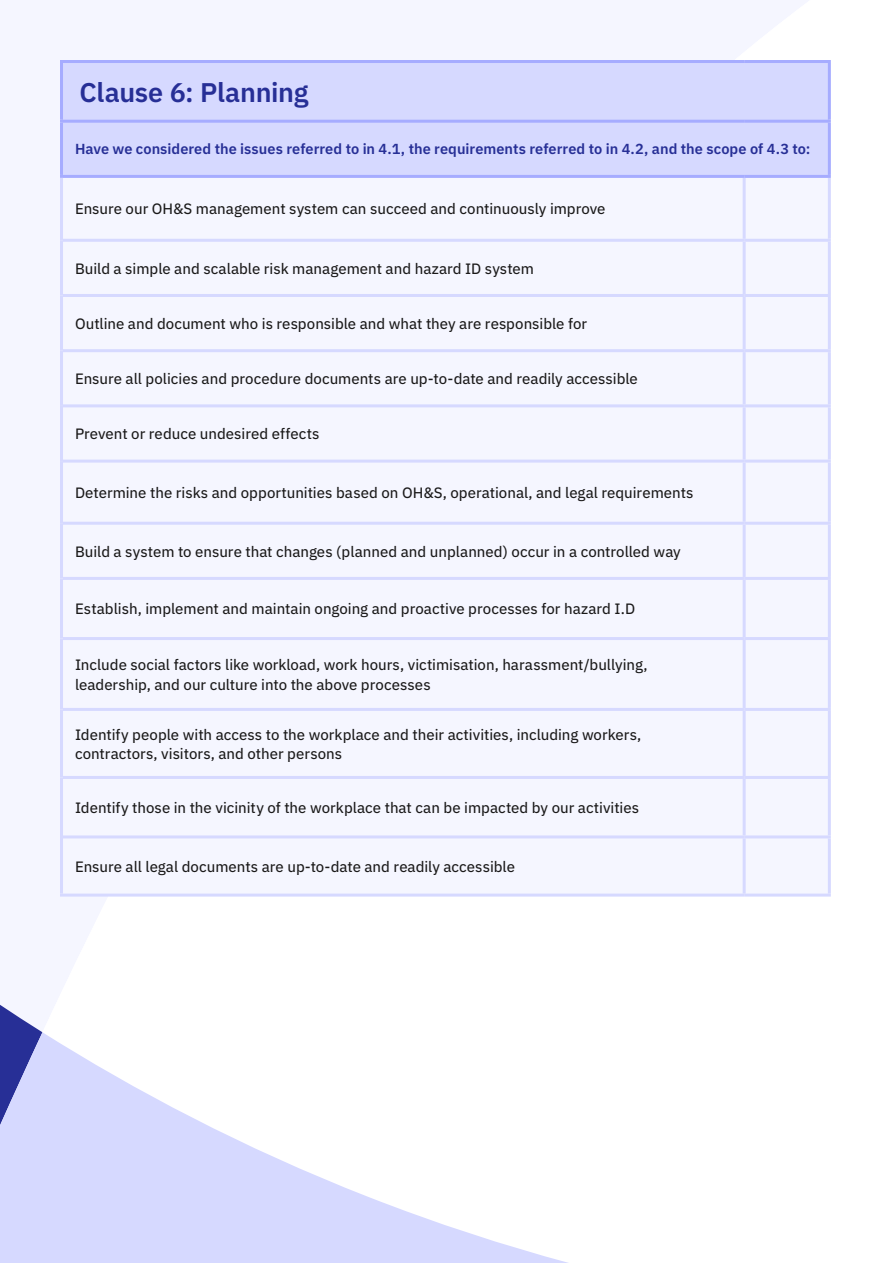
<style>
.page{position:relative;width:893px;height:1263px;background:#fff}
.page>*{position:absolute;margin:0;border:0;box-sizing:border-box;transform-origin:0 0}
.Table_title{font:600 27px "IBM Plex Sans";letter-spacing:-.01em;color:#272f96}
.Bulleted_list_for_tables{font:15px/19.5px "IBM Plex Sans Text";color:#1a1919}
.Table_title-2{font:600 14.55px "IBM Plex Sans";letter-spacing:.005em;color:#272f96}
</style>
<div class="page">
<svg style="left:0;top:1005px;width:42px;height:27px"></svg>
<svg style="left:0;top:1032px;width:568px;height:231px"></svg>
<div style="left:63px;top:63px;width:765px;height:112px;background:#d6d9ff"></div>
<div style="left:63px;top:178px;width:765px;height:715px;background:#f5f6ff"></div>
<hr style="left:828px;top:63px;width:3px;height:57px;background:#a6acff">
<hr style="left:743px;top:178px;width:3px;height:61px;background:#d6d9ff">
<hr style="left:743px;top:242px;width:3px;height:52px;background:#d6d9ff">
<hr style="left:743px;top:297px;width:3px;height:52px;background:#d6d9ff">
<hr style="left:743px;top:352px;width:3px;height:52px;background:#d6d9ff">
<hr style="left:743px;top:407px;width:3px;height:53px;background:#d6d9ff">
<hr style="left:743px;top:463px;width:3px;height:59px;background:#d6d9ff">
<hr style="left:743px;top:525px;width:3px;height:52px;background:#d6d9ff">
<hr style="left:743px;top:580px;width:3px;height:57px;background:#d6d9ff">
<hr style="left:743px;top:640px;width:3px;height:68px;background:#d6d9ff">
<hr style="left:743px;top:711px;width:3px;height:65px;background:#d6d9ff">
<hr style="left:743px;top:779px;width:3px;height:56px;background:#d6d9ff">
<hr style="left:743px;top:838px;width:3px;height:55px;background:#d6d9ff">
<hr style="left:828px;top:178px;width:3px;height:61px;background:#d6d9ff">
<hr style="left:828px;top:242px;width:3px;height:52px;background:#d6d9ff">
<hr style="left:828px;top:297px;width:3px;height:52px;background:#d6d9ff">
<hr style="left:828px;top:352px;width:3px;height:52px;background:#d6d9ff">
<hr style="left:828px;top:407px;width:3px;height:53px;background:#d6d9ff">
<hr style="left:828px;top:463px;width:3px;height:59px;background:#d6d9ff">
<hr style="left:828px;top:525px;width:3px;height:52px;background:#d6d9ff">
<hr style="left:828px;top:580px;width:3px;height:57px;background:#d6d9ff">
<hr style="left:828px;top:640px;width:3px;height:68px;background:#d6d9ff">
<hr style="left:828px;top:711px;width:3px;height:65px;background:#d6d9ff">
<hr style="left:828px;top:779px;width:3px;height:56px;background:#d6d9ff">
<hr style="left:828px;top:838px;width:3px;height:55px;background:#d6d9ff">
<hr style="left:60px;top:60px;width:684px;height:3px;background:#a6acff">
<hr style="left:60px;top:63px;width:3px;height:57px;background:#a6acff">
<hr style="left:744px;top:60px;width:87px;height:3px;background:#a6acff">
<hr style="left:60px;top:120px;width:684px;height:3px;background:#a6acff">
<hr style="left:744px;top:120px;width:87px;height:3px;background:#a6acff">
<hr style="left:60px;top:123px;width:3px;height:52px;background:#a6acff">
<hr style="left:60px;top:175px;width:684px;height:3px;background:#a6acff">
<hr style="left:828px;top:123px;width:3px;height:52px;background:#a6acff">
<hr style="left:744px;top:175px;width:87px;height:3px;background:#a6acff">
<hr style="left:63px;top:239px;width:681px;height:3px;background:#d6d9ff">
<hr style="left:63px;top:294px;width:681px;height:3px;background:#d6d9ff">
<hr style="left:63px;top:349px;width:681px;height:3px;background:#d6d9ff">
<hr style="left:63px;top:404px;width:681px;height:3px;background:#d6d9ff">
<hr style="left:63px;top:460px;width:681px;height:3px;background:#d6d9ff">
<hr style="left:63px;top:522px;width:681px;height:3px;background:#d6d9ff">
<hr style="left:63px;top:577px;width:681px;height:3px;background:#d6d9ff">
<hr style="left:63px;top:637px;width:681px;height:3px;background:#d6d9ff">
<hr style="left:63px;top:708px;width:681px;height:3px;background:#d6d9ff">
<hr style="left:63px;top:776px;width:681px;height:3px;background:#d6d9ff">
<hr style="left:63px;top:835px;width:681px;height:3px;background:#d6d9ff">
<hr style="left:60px;top:893px;width:684px;height:3px;background:#d6d9ff">
<hr style="left:744px;top:239px;width:87px;height:3px;background:#d6d9ff">
<hr style="left:744px;top:294px;width:87px;height:3px;background:#d6d9ff">
<hr style="left:744px;top:349px;width:87px;height:3px;background:#d6d9ff">
<hr style="left:744px;top:404px;width:87px;height:3px;background:#d6d9ff">
<hr style="left:744px;top:460px;width:87px;height:3px;background:#d6d9ff">
<hr style="left:744px;top:522px;width:87px;height:3px;background:#d6d9ff">
<hr style="left:744px;top:577px;width:87px;height:3px;background:#d6d9ff">
<hr style="left:744px;top:637px;width:87px;height:3px;background:#d6d9ff">
<hr style="left:744px;top:708px;width:87px;height:3px;background:#d6d9ff">
<hr style="left:744px;top:776px;width:87px;height:3px;background:#d6d9ff">
<hr style="left:744px;top:835px;width:87px;height:3px;background:#d6d9ff">
<hr style="left:744px;top:893px;width:87px;height:3px;background:#d6d9ff">
<hr style="left:60px;top:178px;width:3px;height:62px;background:#d6d9ff">
<hr style="left:60px;top:240px;width:3px;height:55px;background:#d6d9ff">
<hr style="left:60px;top:295px;width:3px;height:56px;background:#d6d9ff">
<hr style="left:60px;top:351px;width:3px;height:55px;background:#d6d9ff">
<hr style="left:60px;top:406px;width:3px;height:55px;background:#d6d9ff">
<hr style="left:60px;top:461px;width:3px;height:62px;background:#d6d9ff">
<hr style="left:60px;top:523px;width:3px;height:55px;background:#d6d9ff">
<hr style="left:60px;top:578px;width:3px;height:60px;background:#d6d9ff">
<hr style="left:60px;top:638px;width:3px;height:71px;background:#d6d9ff">
<hr style="left:60px;top:709px;width:3px;height:68px;background:#d6d9ff">
<hr style="left:60px;top:777px;width:3px;height:60px;background:#d6d9ff">
<hr style="left:60px;top:837px;width:3px;height:56px;background:#d6d9ff">
<p class="Table_title" style="left:79px;top:71px;width:230px">Clause 6: Planning</p>
<p class="Table_title-2" style="left:75px;top:138px;width:737px">Have we considered the issues referred to in 4.1, the requirements referred to in 4.2, and the scope of 4.3 to:</p>
<p class="Bulleted_list_for_tables" style="left:75px;top:198px;width:532px">Ensure our OH&amp;S management system can succeed and continuously improve</p>
<p class="Bulleted_list_for_tables" style="left:75px;top:257px;width:461px">Build a simple and scalable risk management and hazard ID system</p>
<p class="Bulleted_list_for_tables" style="left:75px;top:313px;width:514px">Outline and document who is responsible and what they are responsible for</p>
<p class="Bulleted_list_for_tables" style="left:75px;top:368px;width:564px">Ensure all policies and procedure documents are up-to-date and readily accessible</p>
<p class="Bulleted_list_for_tables" style="left:75px;top:423px;width:246px">Prevent or reduce undesired effects</p>
<p class="Bulleted_list_for_tables" style="left:75px;top:482px;width:620px">Determine the risks and opportunities based on OH&amp;S, operational, and legal requirements</p>
<p class="Bulleted_list_for_tables" style="left:75px;top:540px;width:607px">Build a system to ensure that changes (planned and unplanned) occur in a controlled way</p>
<p class="Bulleted_list_for_tables" style="left:75px;top:598px;width:562px">Establish, implement and maintain ongoing and proactive processes for hazard I.D</p>
<p class="Bulleted_list_for_tables" style="left:75px;top:654px;width:574px">Include social factors like workload, work hours, victimisation, harassment/bullying, leadership, and our culture into the above processes</p>
<p class="Bulleted_list_for_tables" style="left:75px;top:723px;width:568px">Identify people with access to the workplace and their activities, including workers, contractors, visitors, and other persons</p>
<p class="Bulleted_list_for_tables" style="left:75px;top:797px;width:566px">Identify those in the vicinity of the workplace that can be impacted by our activities</p>
<p class="Bulleted_list_for_tables" style="left:75px;top:855px;width:441px">Ensure all legal documents are up-to-date and readily accessible</p>
</div>
